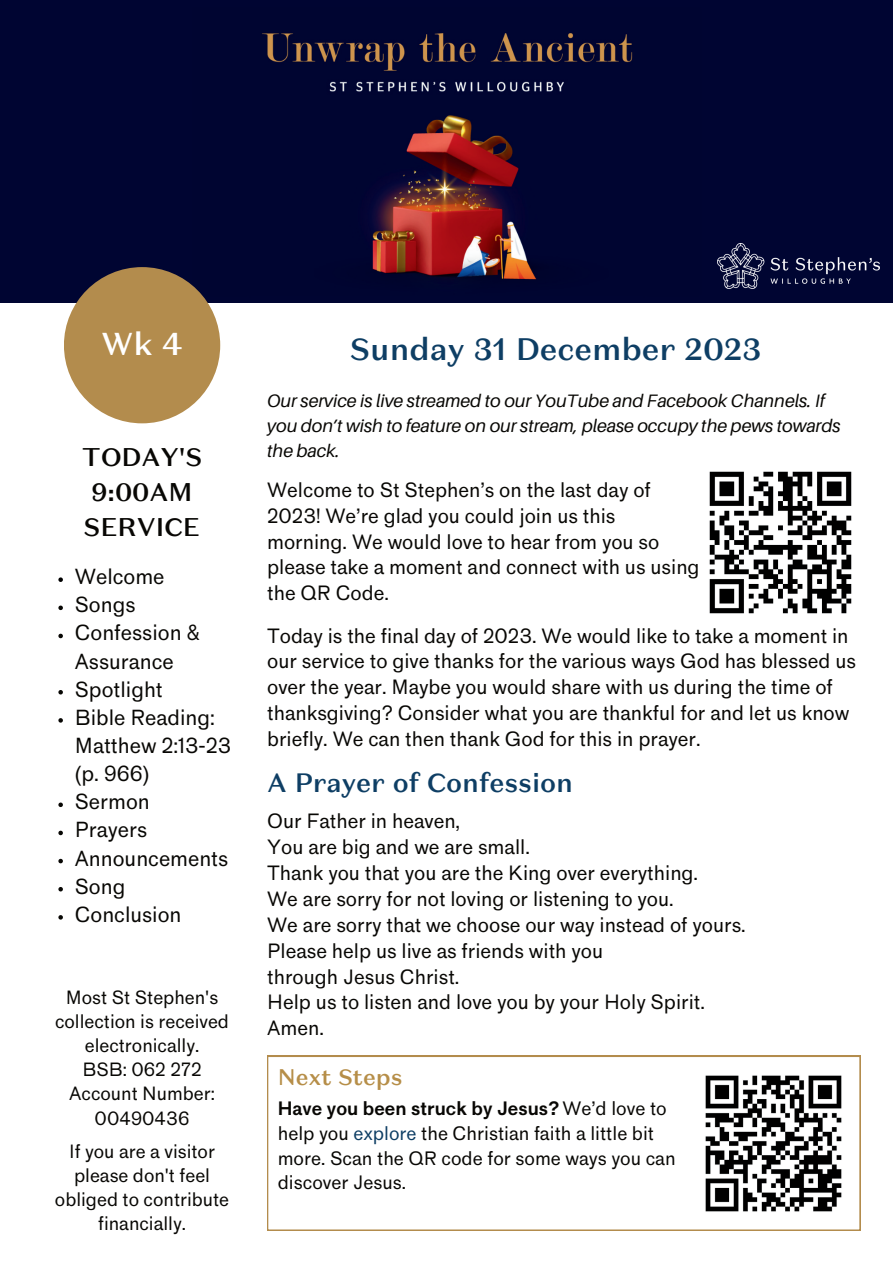
<style>
.page{position:relative;width:893px;height:1264px;background:#fff}
.page>*{position:absolute;margin:0;border:0;box-sizing:border-box;transform-origin:0 0}
.t1{font:500 31.5px "Domaine Sans Text";color:#fff}
.t2{font:500 30.9px "Domaine Sans Text";color:#0e3e64}
.t3{font:500 26.4px "Domaine Sans Text";color:#0e3e64}
.t4{font:500 25.5px/34.5px "Domaine Sans Text";color:#080704}
.t5{font:500 22.5px "Domaine Sans Text";color:#b68e48}
.t6{font:20.25px/28.2px "Standard";color:#080704}
.t7{font:19.2px/25.8px "Standard";color:#080704}
.t8{font:italic 18px/24.8px "Aileron";color:#080704}
.t9{font:18px/24.8px "Standard";color:#080704}
.t10{font:17.85px/24.2px "Standard";color:#080704;text-align:center}
.s1{font-weight:700}
.s2{color:#0e3e64}
</style>
<div class="page">
<img style="left:0;top:0;width:892px;height:303px">
<div style="left:64px;top:267px;width:156px;height:156px;background:#b38c4d;border-radius:50%"></div>
<img style="left:709px;top:471px;width:143px;height:143px">
<img style="left:717px;top:243px;width:162px;height:45px">
<svg style="left:58px;top:577px;width:5px;height:5px"></svg>
<svg style="left:58px;top:605px;width:5px;height:5px"></svg>
<svg style="left:58px;top:633px;width:5px;height:5px"></svg>
<svg style="left:58px;top:690px;width:5px;height:4px"></svg>
<svg style="left:58px;top:718px;width:5px;height:4px"></svg>
<svg style="left:58px;top:802px;width:5px;height:5px"></svg>
<svg style="left:58px;top:830px;width:5px;height:5px"></svg>
<svg style="left:58px;top:858px;width:5px;height:5px"></svg>
<svg style="left:58px;top:887px;width:5px;height:4px"></svg>
<svg style="left:58px;top:915px;width:5px;height:4px"></svg>
<svg style="left:267px;top:1055px;width:593px;height:175px"></svg>
<img style="left:701px;top:1071px;width:144px;height:144px">
<h1 class="t1" style="left:101px;top:324px;width:83px">Wk 4</h1>
<h3 class="t4" style="left:82px;top:440px;width:122px">TODAY'S<br>9:00AM<br>SERVICE</h3>
<p class="t6" style="left:75px;top:563px;width:158px">Welcome<br>Songs<br>Confession &amp;<br>Assurance<br>Spotlight<br>Bible Reading:<br>Matthew 2:13-23 (p. 966)<br>Sermon<br>Prayers<br>Announcements<br>Song<br>Conclusion</p>
<p class="t10" style="left:55px;top:985px;width:175px">Most St Stephen's collection is received electronically.<br>BSB: 062 272<br>Account Number:<br>00490436</p>
<p class="t10" style="left:55px;top:1139px;width:176px">If you are a visitor please don't feel obliged to contribute financially.</p>
<h2 class="t2" style="left:350px;top:329px;width:412px">Sunday 31 December 2023</h2>
<p class="t8" style="left:267px;top:389px;width:575px">Our service is live streamed to our YouTube and Facebook Channels. If you don’t wish to feature on our stream, please occupy the pews towards the back.</p>
<p class="t7" style="left:267px;top:477px;width:434px">Welcome to St Stephen’s on the last day of 2023! We’re glad you could join us this morning. We would love to hear from you so please take a moment and connect with us using the QR Code.</p>
<p class="t7" style="left:267px;top:623px;width:590px">Today is the final day of 2023. We would like to take a moment in our service to give thanks for the various ways God has blessed us over the year. Maybe you would share with us during the time of thanksgiving? Consider what you are thankful for and let us know briefly. We can then thank God for this in prayer.</p>
<h3 class="t3" style="left:267px;top:766px;width:307px">A Prayer of Confession</h3>
<p class="t7" style="left:267px;top:808px;width:480px">Our Father in heaven,<br>You are big and we are small.<br>Thank you that you are the King over everything.<br>We are sorry for not loving or listening to you.<br>We are sorry that we choose our way instead of yours.<br>Please help us live as friends with you<br>through Jesus Christ.<br>Help us to listen and love you by your Holy Spirit.<br>Amen.</p>
<p class="t5" style="left:278px;top:1063px;width:126px">Next Steps</p>
<p class="t9" style="left:278px;top:1096px;width:399px"><span class="s1">Have you been struck by Jesus?</span> We’d love to help you <span class="s2">explore</span> the Christian faith a little bit more. Scan the QR code for some ways you can discover Jesus.</p>
</div>
